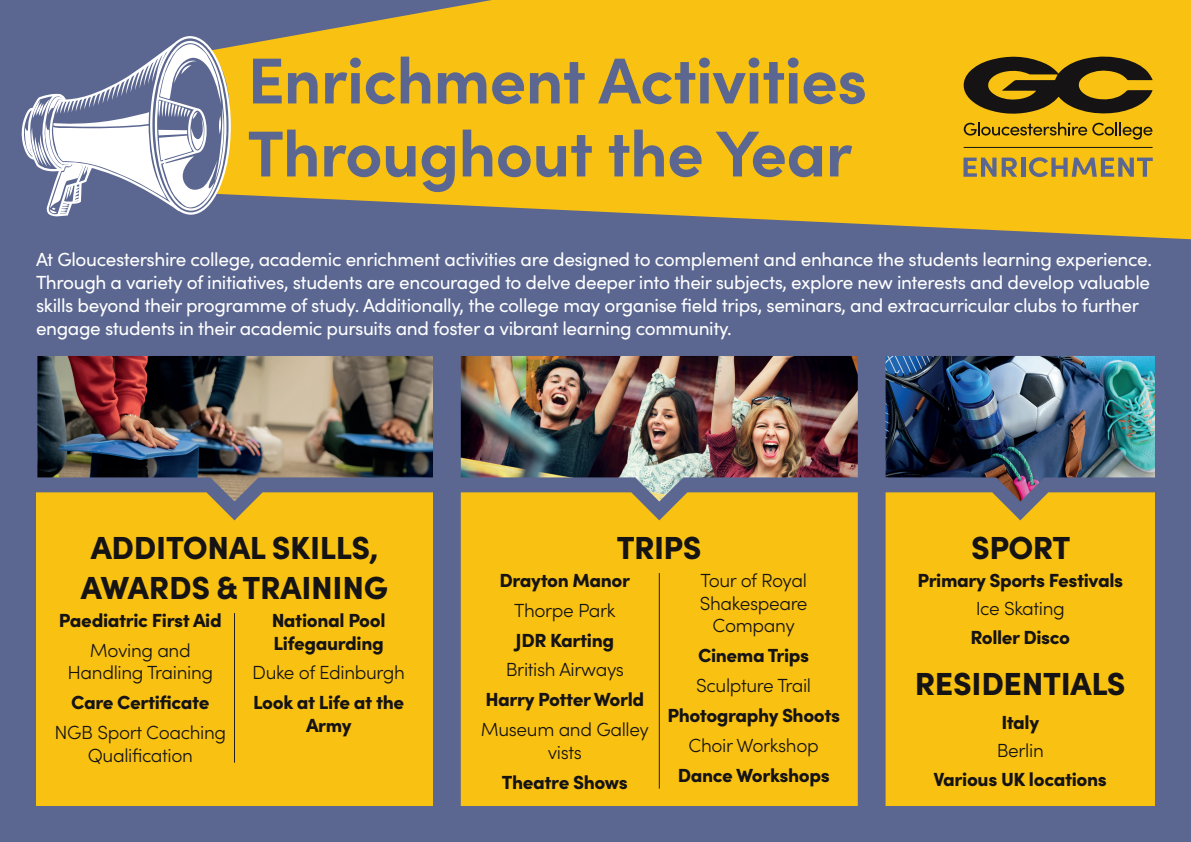
<style>
.page{position:relative;width:1191px;height:842px;background:#5b6791}
.page>*{position:absolute;margin:0;border:0;box-sizing:border-box;transform-origin:0 0}
.t1{font:700 65px/73px "Sofia Pro";letter-spacing:-.01em;color:#5b6791}
.t2{font:900 32px/40px "Sofia Pro";letter-spacing:-.01em;color:#151314;text-align:center}
.t3{font:19px/22.8px "Sofia Pro";letter-spacing:-.02em;color:#fff}
.t4{font:900 19px/29.9px "Sofia Pro";letter-spacing:-.02em;color:#151314;text-align:center}
.t5{font:300 19px/29.9px "Sofia Pro";letter-spacing:-.02em;color:#151314;text-align:center}
.s1{font-weight:300}
.s2{font-weight:900}
</style>
<div class="page">
<svg style="left:237px;top:0;width:954px;height:239px;background:#e4b622"></svg>
<svg style="left:21px;top:36px;width:216px;height:181px"></svg>
<svg style="left:963px;top:158px;width:54px;height:19px"></svg>
<hr style="left:1021px;top:158px;width:4px;height:19px;background:#5b6791">
<svg style="left:1029px;top:157px;width:123px;height:20px"></svg>
<svg style="left:961px;top:55px;width:191px;height:60px;background:#796013"></svg>
<svg style="left:963px;top:122px;width:189px;height:18px;background:#c39812"></svg>
<hr style="left:963px;top:147px;width:189px;height:1px;background:#151314">
<div style="left:36px;top:492px;width:397px;height:314px;background:#f9c212"></div>
<div style="left:461px;top:501px;width:396px;height:305px;background:#f9c212"></div>
<div style="left:885px;top:501px;width:270px;height:305px;background:#f9c212"></div>
<img style="left:37px;top:356px;width:396px;height:145px">
<img style="left:885px;top:356px;width:270px;height:145px">
<img style="left:461px;top:356px;width:396px;height:145px">
<hr style="left:234px;top:613px;width:1px;height:150px;background:#231f20">
<hr style="left:659px;top:573px;width:1px;height:216px;background:#231f20">
<p class="t1" style="left:247px;top:39px;width:621px">Enrichment Activities<br>Throughout the Year</p>
<p class="t3" style="left:36px;top:247px;width:1117px">At Gloucestershire college, academic enrichment activities are designed to complement and enhance the students learning experience.<br>Through a variety of initiatives, students are encouraged to delve deeper into their subjects, explore new interests and develop valuable skills beyond their programme of study. Additionally, the college may organise feld trips, seminars, and extracurricular clubs to further engage students in their academic pursuits and foster a vibrant learning community.</p>
<p class="t2" style="left:81px;top:525px;width:309px">ADDITONAL SKILLS,<br>AWARDS &amp; TRAINING</p>
<p class="t4" style="left:59px;top:603px;width:164px">Paediatric First Aid<br><span class="s1">Moving and</span></p>
<p class="t5" style="left:55px;top:657px;width:173px">Handling Training<br><span class="s2">Care Certifcate<br></span>NGB Sport Coaching</p>
<p class="t5" style="left:88px;top:739px;width:107px">Qualifcation</p>
<p class="t4" style="left:272px;top:607px;width:115px;line-height:22.8px;text-align:left">National Pool<br>Lifegaurding</p>
<p class="t5" style="left:252px;top:657px;width:154px;text-align:left">Duke of Edinburgh<br><span class="s2">Look at Life at the</span></p>
<p class="t4" style="left:306px;top:709px;width:47px">Army</p>
<p class="t2" style="left:617px;top:525px;width:86px">TRIPS</p>
<p class="t2" style="left:971px;top:525px;width:101px">SPORT</p>
<p class="t5" style="left:481px;top:564px;width:170px"><span class="s2">Drayton Manor<br></span>Thorpe Park<br><span class="s2">JDR Karting<br></span>British Airways<br><span class="s2">Harry Potter World<br></span>Museum and Galley</p>
<p class="t4" style="left:502px;top:736px;width:127px"><span class="s1">vists<br></span>Theatre Shows</p>
<p class="t4" style="left:917px;top:564px;width:207px;line-height:28.5px">Primary Sports Festivals<br><span class="s1">Ice Skating<br></span>Roller Disco</p>
<p class="t5" style="left:700px;top:568px;width:109px;line-height:22.8px">Tour of Royal<br>Shakespeare<br>Company</p>
<p class="t4" style="left:667px;top:639px;width:174px">Cinema Trips<br><span class="s1">Sculpture Trail<br></span>Photography Shoots<br><span class="s1">Choir Workshop<br></span>Dance Workshops</p>
<p class="t2" style="left:914px;top:661px;width:212px">RESIDENTIALS</p>
<p class="t4" style="left:933px;top:706px;width:175px;line-height:28.5px">Italy<br><span class="s1">Berlin<br></span>Various UK locations</p>
</div>
